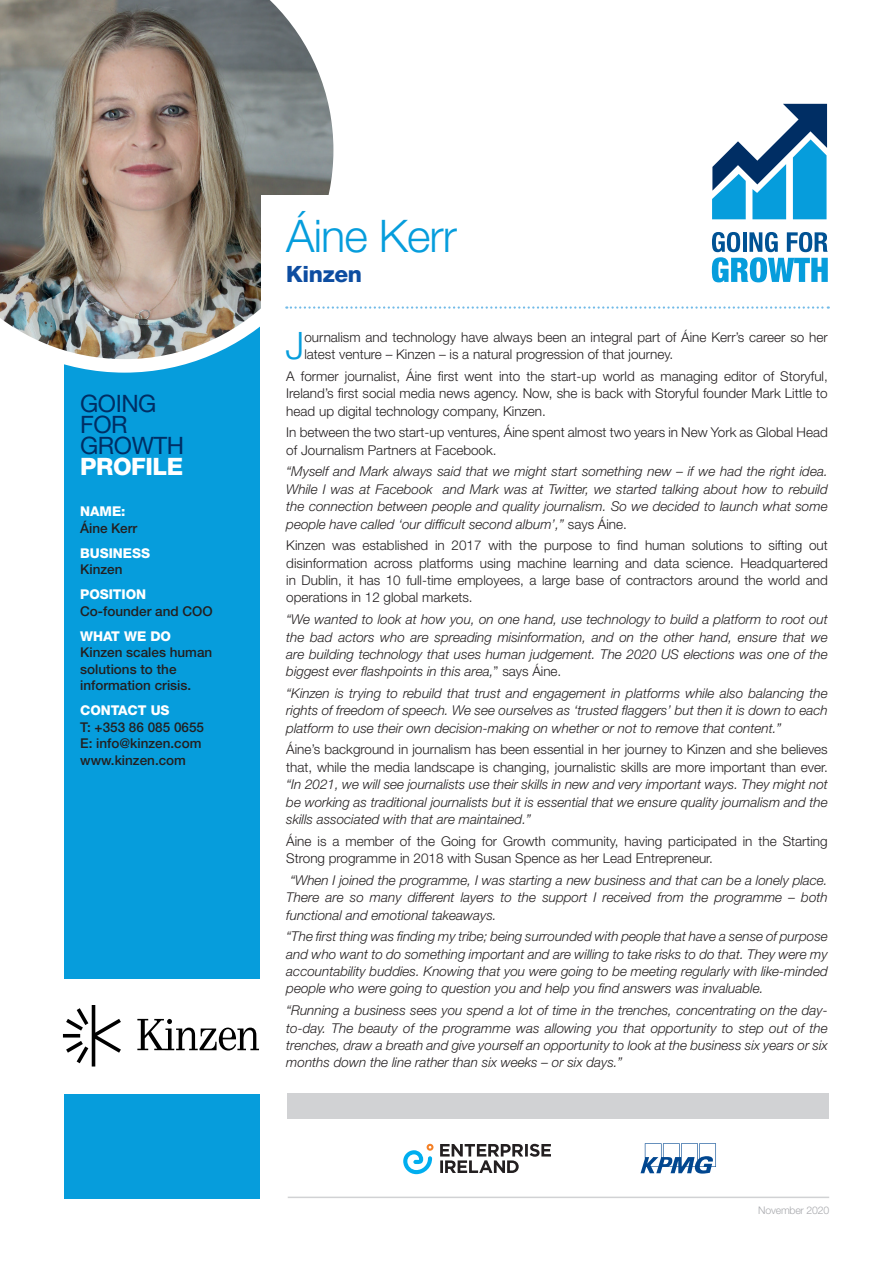
<style>
.page{position:relative;width:893px;height:1263px;background:#fff}
.page>*{position:absolute;margin:0;border:0;box-sizing:border-box;transform-origin:0 0}
.t1{font:300 45px "Helvetica Neue";letter-spacing:-.02em;color:#069ddc}
.t2{font:300 37.8px "Helvetica Neue";color:#069ddc}
.t3{font:24px/21px "Helvetica Neue";letter-spacing:-.02em;color:#002e64}
.t4{font:800 24px "Helvetica Neue";letter-spacing:-.02em;color:#fff}
.t5{font:800 22.5px "Helvetica Neue";letter-spacing:-.015em;color:#0d4da1}
.t6{font:italic 300 13.5px/17.4px "Helvetica Neue";color:#231f20;text-align:justify}
.t7{font:300 13.5px/17.4px "Helvetica Neue";color:#231f20}
.t8{font:500 13.5px/16.5px "Helvetica Neue";color:#231f20}
.t9{font:800 13.5px "Helvetica Neue";letter-spacing:-.005em;color:#fff}
.t10{font:300 10.5px "Helvetica Neue";letter-spacing:-.02em;color:#a8a9ad}
.s1{font-style:normal}
</style>
<div class="page">
<div style="left:64px;top:273px;width:195px;height:706px;background:#069ddc"></div>
<img style="left:0;top:0;width:334px;height:373px">
<div style="left:261px;top:196px;width:292px;height:146px;background:#fff"></div>
<svg style="left:712px;top:104px;width:115px;height:115px"></svg>
<svg style="left:712px;top:232px;width:116px;height:50px"></svg>
<svg style="left:286px;top:306px;width:543px;height:3px"></svg>
<div style="left:64px;top:1094px;width:195px;height:105px;background:#069ddc"></div>
<div style="left:288px;top:1093px;width:541px;height:26px;background:#d1d2d4"></div>
<hr style="left:288px;top:1196px;width:541px;height:2px;background:#d1d2d4">
<svg style="left:640px;top:1143px;width:76px;height:30px"></svg>
<svg style="left:440px;top:1144px;width:111px;height:29px"></svg>
<svg style="left:403px;top:1144px;width:30px;height:30px"></svg>
<svg style="left:63px;top:1005px;width:196px;height:61px"></svg>
<h3 class="t3" style="left:80px;top:393px;width:105px">GOING<br>FOR<br>GROWTH</h3>
<h3 class="t4" style="left:80px;top:452px;width:104px">PROFILE</h3>
<p class="t9" style="left:80px;top:503px;width:47px">NAME:</p>
<p class="t8" style="left:80px;top:520px;width:58px">Áine Kerr</p>
<p class="t9" style="left:80px;top:545px;width:71px">BUSINESS</p>
<p class="t8" style="left:80px;top:561px;width:44px">Kinzen</p>
<p class="t9" style="left:80px;top:586px;width:68px">POSITION</p>
<p class="t8" style="left:80px;top:603px;width:134px">Co-founder and COO</p>
<p class="t9" style="left:80px;top:628px;width:92px">WHAT WE DO</p>
<p class="t8" style="left:80px;top:644px;width:134px">Kinzen scales human solutions to the information crisis.</p>
<p class="t9" style="left:80px;top:702px;width:91px">CONTACT US</p>
<p class="t8" style="left:80px;top:719px;width:125px">T: +353 86 085 0655<br>E: info@kinzen.com www.kinzen.com</p>
<h1 class="t1" style="left:286px;top:209px;width:172px">Áine Kerr</h1>
<h3 class="t5" style="left:286px;top:261px;width:77px">Kinzen</h3>
<h2 class="t2" style="left:286px;top:323px;width:20px">J</h2>
<p class="t7" style="left:304px;top:328px;width:525px">ournalism and technology have always been an integral part of Áine Kerr’s career so her latest venture – Kinzen – is a natural progression of that journey.</p>
<p class="t7" style="left:286px;top:367px;width:543px;text-align:justify">A former journalist, Áine first went into the start-up world as managing editor of Storyful, Ireland’s first social media news agency. Now, she is back with Storyful founder Mark Little to head up digital technology company, Kinzen.</p>
<p class="t7" style="left:286px;top:423px;width:543px">In between the two start-up ventures, Áine spent almost two years in New York as Global Head of Journalism Partners at Facebook.</p>
<p class="t6" style="left:286px;top:463px;width:543px">“Myself and Mark always said that we might start something new – if we had the right idea.<br>While I was at Facebook and Mark was at Twitter, we started talking about how to rebuild the connection between people and quality journalism. So we decided to launch what some people have called ‘our difficult second album’,” <span class="s1">says Áine.</span></p>
<p class="t7" style="left:286px;top:536px;width:543px;text-align:justify">Kinzen was established in 2017 with the purpose to find human solutions to sifting out disinformation across platforms using machine learning and data science. Headquartered in Dublin, it has 10 full-time employees, a large base of contractors around the world and operations in 12 global markets.</p>
<p class="t6" style="left:286px;top:610px;width:543px">“We wanted to look at how you, on one hand, use technology to build a platform to root out the bad actors who are spreading misinformation, and on the other hand, ensure that we are building technology that uses human judgement. The 2020 US elections was one of the biggest ever flashpoints in this area,<span class="s1">” says Áine.</span></p>
<p class="t6" style="left:286px;top:684px;width:543px">“Kinzen is trying to rebuild that trust and engagement in platforms while also balancing the rights of freedom of speech. We see ourselves as ‘trusted flaggers’ but then it is down to each platform to use their own decision-making on whether or not to remove that content.”</p>
<p class="t7" style="left:286px;top:741px;width:543px">Áine’s background in journalism has been essential in her journey to Kinzen and she believes that, while the media landscape is changing, journalistic skills are more important than ever.</p>
<p class="t6" style="left:286px;top:775px;width:543px">“In 2021, we will see journalists use their skills in new and very important ways. They might not be working as traditional journalists but it is essential that we ensure quality journalism and the skills associated with that are maintained.”</p>
<p class="t7" style="left:286px;top:832px;width:543px">Áine is a member of the Going for Growth community, having participated in the Starting<br>Strong programme in 2018 with Susan Spence as her Lead Entrepreneur.</p>
<p class="t6" style="left:286px;top:871px;width:543px">“When I joined the programme, I was starting a new business and that can be a lonely place.<br>There are so many different layers to the support I received from the programme – both functional and emotional takeaways.</p>
<p class="t6" style="left:286px;top:927px;width:543px">“The first thing was finding my tribe; being surrounded with people that have a sense of purpose and who want to do something important and are willing to take risks to do that. They were my accountability buddies. Knowing that you were going to be meeting regularly with like-minded people who were going to question you and help you find answers was invaluable.</p>
<p class="t6" style="left:286px;top:1001px;width:543px">“Running a business sees you spend a lot of time in the trenches, concentrating on the day&shy;to-day. The beauty of the programme was allowing you that opportunity to step out of the trenches, draw a breath and give yourself an opportunity to look at the business six years or six months down the line rather than six weeks – or six days.”</p>
<p class="t10" style="left:758px;top:1204px;width:72px">November 2020</p>
</div>
